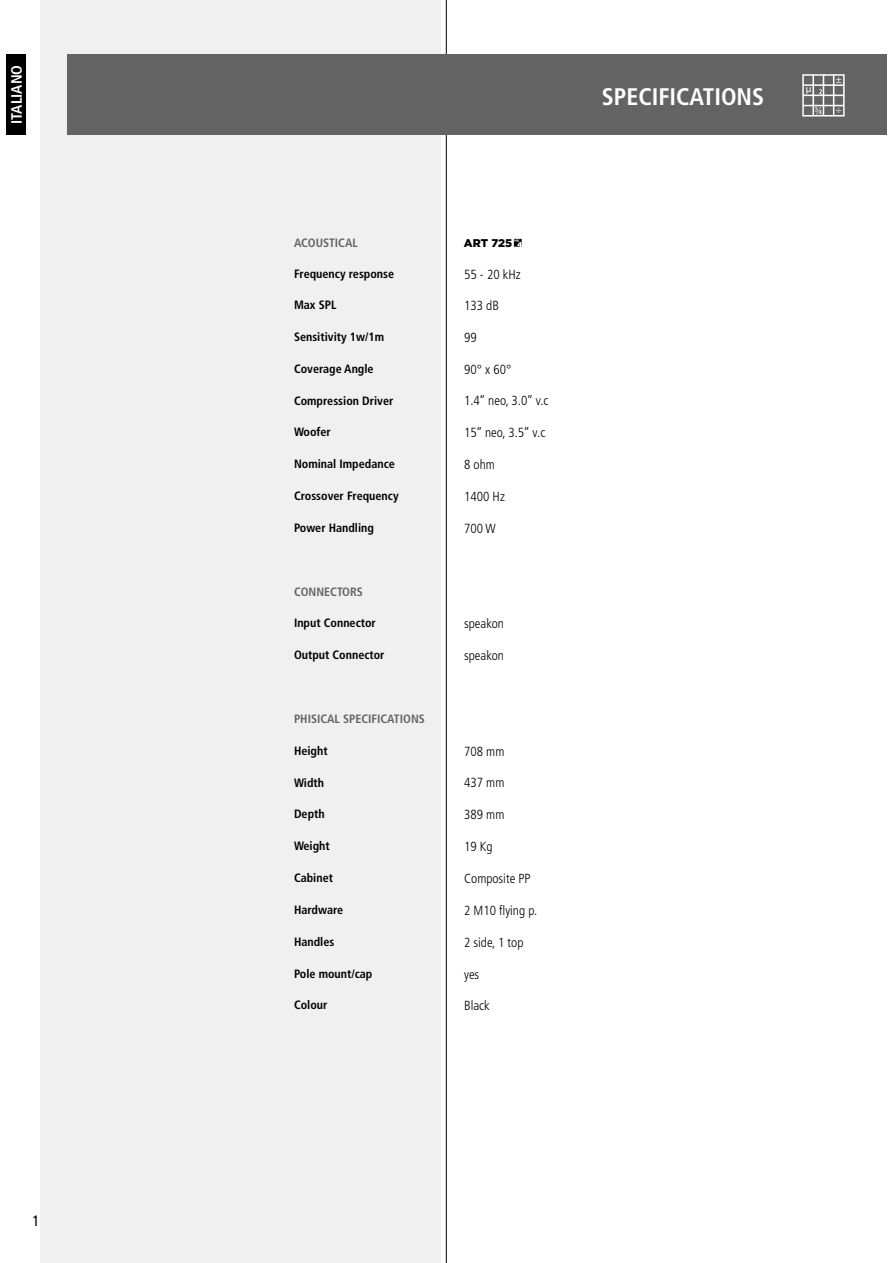
<style>
.page{position:relative;width:893px;height:1263px;background:#fff}
.page>*{position:absolute;margin:0;border:0;box-sizing:border-box;transform-origin:0 0}
.t1{font:700 condensed 24px "Frutiger LT Std";color:#fff}
.t2{font:700 condensed 15px "Frutiger LT Std";color:#fff}
.t3{font:condensed 15px "Frutiger LT Std";color:#000}
.t4{font:300 condensed 13.2px "Frutiger LT Std";color:#000}
.t5{font:700 condensed 12.15px "Frutiger LT Std";color:#000}
.t6{font:700 condensed 12.15px "Frutiger LT Std";color:#646363}
.t7{font:900 11.25px "Gotham";color:#000}
.t8{font:10.2px "Myriad Pro";color:#fff}
</style>
<div class="page">
<div style="left:6px;top:54px;width:20px;height:81px;background:#000"></div>
<div style="left:40px;top:0;width:401px;height:1263px;background:#f0f0f0"></div>
<hr style="left:446px;top:0;width:1px;height:1263px;background:#000">
<div style="left:67px;top:55px;width:820px;height:80px;background:#646363"></div>
<svg style="left:802px;top:74px;width:43px;height:43px"></svg>
<svg style="left:514px;top:239px;width:8px;height:8px"></svg>
<p class="t2" style="left:8px;top:124px;width:60px;rotate:-90deg">ITALIANO</p>
<p class="t3" style="left:33px;top:1211px;width:16px">10</p>
<p class="t6" style="left:294px;top:235px;width:65px">ACOUSTICAL</p>
<p class="t7" style="left:464px;top:235px;width:50px">ART 725</p>
<p class="t5" style="left:294px;top:267px;width:102px">Frequency response</p>
<p class="t4" style="left:464px;top:267px;width:58px">55 - 20 kHz</p>
<p class="t5" style="left:294px;top:298px;width:44px">Max SPL</p>
<p class="t4" style="left:464px;top:298px;width:36px">133 dB</p>
<p class="t5" style="left:294px;top:329px;width:92px">Sensitivity 1w/1m</p>
<p class="t4" style="left:464px;top:330px;width:14px">99</p>
<p class="t5" style="left:294px;top:361px;width:81px">Coverage Angle</p>
<p class="t4" style="left:464px;top:361px;width:49px">90° x 60°</p>
<p class="t5" style="left:294px;top:393px;width:101px">Compression Driver</p>
<p class="t4" style="left:464px;top:393px;width:86px">1.4’’ neo, 3.0’’ v.c</p>
<p class="t5" style="left:294px;top:425px;width:38px">Woofer</p>
<p class="t4" style="left:464px;top:425px;width:83px">15’’ neo, 3.5’’ v.c</p>
<p class="t5" style="left:294px;top:457px;width:102px">Nominal Impedance</p>
<p class="t4" style="left:464px;top:457px;width:32px">8 ohm</p>
<p class="t5" style="left:294px;top:489px;width:106px">Crossover Frequency</p>
<p class="t4" style="left:464px;top:489px;width:42px">1400 Hz</p>
<p class="t5" style="left:294px;top:520px;width:82px">Power Handling</p>
<p class="t4" style="left:464px;top:521px;width:33px">700 W</p>
<p class="t6" style="left:294px;top:584px;width:70px">CONNECTORS</p>
<p class="t5" style="left:294px;top:616px;width:83px">Input Connector</p>
<p class="t4" style="left:464px;top:616px;width:41px">speakon</p>
<p class="t5" style="left:294px;top:648px;width:92px">Output Connector</p>
<p class="t4" style="left:464px;top:648px;width:41px">speakon</p>
<p class="t6" style="left:294px;top:711px;width:132px">PHISICAL SPECIFICATIONS</p>
<p class="t5" style="left:294px;top:743px;width:35px">Height</p>
<p class="t4" style="left:464px;top:743px;width:42px">708 mm</p>
<p class="t5" style="left:294px;top:775px;width:32px">Width</p>
<p class="t4" style="left:464px;top:775px;width:42px">437 mm</p>
<p class="t5" style="left:294px;top:807px;width:32px">Depth</p>
<p class="t4" style="left:464px;top:807px;width:42px">389 mm</p>
<p class="t5" style="left:294px;top:839px;width:37px">Weight</p>
<p class="t4" style="left:464px;top:839px;width:30px">19 Kg</p>
<p class="t5" style="left:294px;top:871px;width:41px">Cabinet</p>
<p class="t4" style="left:464px;top:871px;width:68px">Composite PP</p>
<p class="t5" style="left:294px;top:902px;width:51px">Hardware</p>
<p class="t4" style="left:464px;top:903px;width:75px">2 M10 flying p.</p>
<p class="t5" style="left:294px;top:934px;width:42px">Handles</p>
<p class="t4" style="left:464px;top:935px;width:61px">2 side, 1 top</p>
<p class="t5" style="left:294px;top:966px;width:80px">Pole mount/cap</p>
<p class="t4" style="left:464px;top:966px;width:17px">yes</p>
<p class="t5" style="left:294px;top:998px;width:35px">Colour</p>
<p class="t4" style="left:464px;top:998px;width:27px">Black</p>
<h1 class="t1" style="left:602px;top:82px;width:164px">SPECIFICATIONS</h1>
<p class="t8" style="left:806px;top:83px;width:7px">µ</p>
<p class="t8" style="left:836px;top:73px;width:8px">±</p>
<p class="t8" style="left:836px;top:104px;width:8px">÷</p>
</div>
